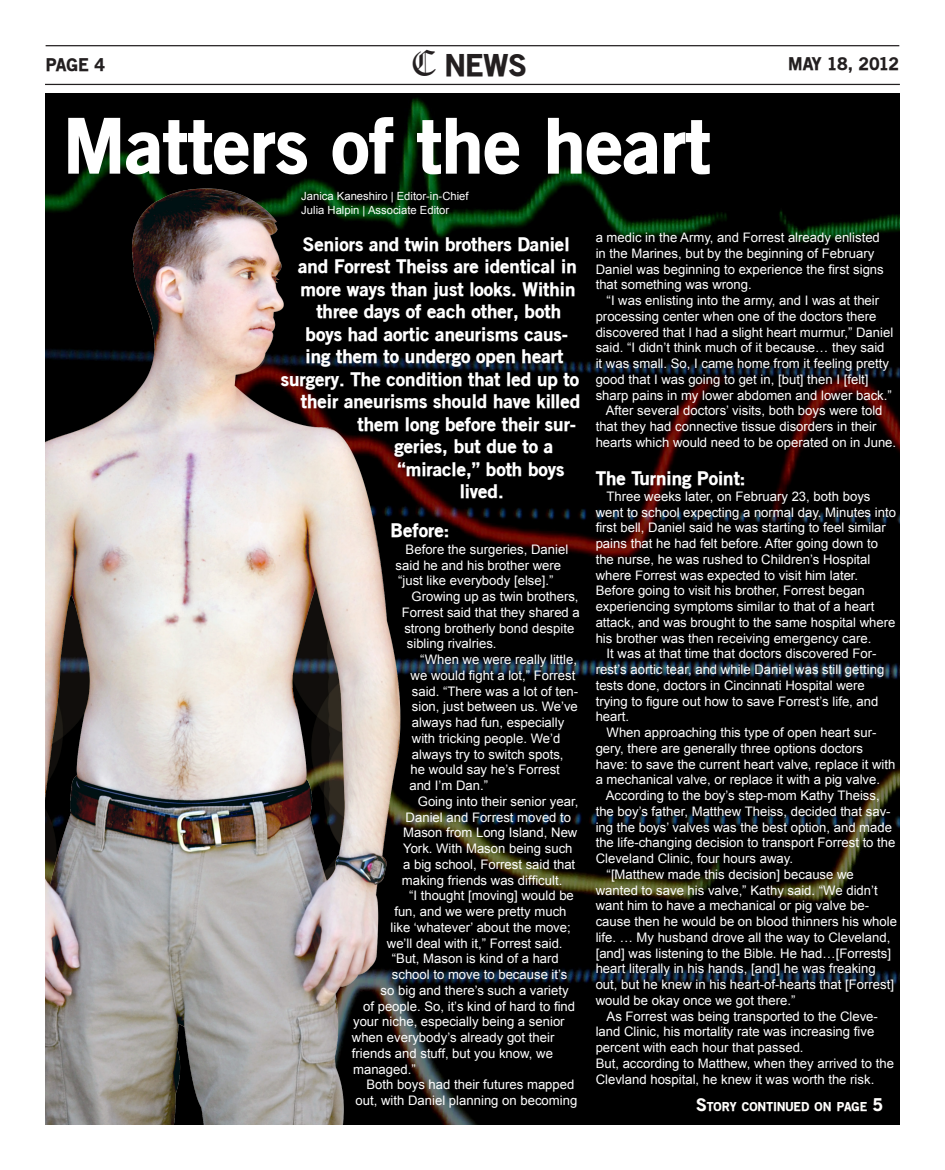
<style>
.page{position:relative;width:945px;height:1170px;background:#fff}
.page>*{position:absolute;margin:0;border:0;box-sizing:border-box;transform-origin:0 0}
.t1{font:900 75px "Old Sans";color:#fff}
.t2{font:900 30px "Old Sans";color:#231f20}
.t3{font:900 18.75px/22.5px "Old Sans";color:#fff;text-align:center}
.t4{font:900 17.5px "Old Sans";letter-spacing:-.025em;color:#231f20}
.t5{font:13.12px/15.8px "Arial";color:#fff}
.t6{font:900 12.25px "Old Sans";color:#fffefc}
.t7{font:11.25px "Arial";color:#fff}
.s1{font-family:"Old English Text";font-weight:400;font-size:35px}
.s2{font-size:17.5px}
</style>
<div class="page">
<hr style="left:46px;top:45px;width:853px;height:1px;background:#231f20">
<hr style="left:45px;top:84px;width:855px;height:1px;background:#231f20">
<img style="left:46px;top:94px;width:854px;height:1031px">
<img style="left:45px;top:174px;width:366px;height:951px">
<p class="t4" style="left:46px;top:54px;width:61px">PAGE 4</p>
<p class="t2" style="left:411px;top:47px;width:118px"><span class="s1">C</span> NEWS</p>
<p class="t4" style="left:788px;top:53px;width:113px">MAY 18, 2012</p>
<p class="t1" style="left:63px;top:99px;width:649px">Matters of the heart</p>
<p class="t7" style="left:301px;top:189px;width:169px">Janica Kaneshiro | Editor-in-Chief</p>
<p class="t7" style="left:301px;top:202px;width:149px">Julia Halpin | Associate Editor</p>
<p class="t3" style="left:303px;top:233px;width:268px">Seniors and twin brothers Daniel</p>
<p class="t3" style="left:298px;top:255px;width:280px">and Forrest Theiss are identical in</p>
<p class="t3" style="left:301px;top:278px;width:276px">more ways than just looks. Within</p>
<p class="t3" style="left:316px;top:300px;width:246px">three days of each other, both</p>
<p class="t3" style="left:306px;top:323px;width:264px">boys had aortic aneurisms caus-</p>
<p class="t3" style="left:305px;top:345px;width:259px">ing them to undergo open heart</p>
<p class="t3" style="left:281px;top:368px;width:300px">surgery. The condition that led up to</p>
<p class="t3" style="left:301px;top:390px;width:281px">their aneurisms should have killed</p>
<p class="t3" style="left:358px;top:413px;width:220px">them long before their sur-</p>
<p class="t3" style="left:394px;top:435px;width:160px">geries, but due to a</p>
<p class="t3" style="left:397px;top:458px;width:169px">“miracle,” both boys lived.</p>
<p class="t3" style="left:391px;top:519px;width:60px">Before:</p>
<p class="t5" style="left:396px;top:541px;width:174px;text-indent:10px">Before the surgeries, Daniel said he and his brother were “just like everybody [else].”</p>
<p class="t5" style="left:412px;top:589px;width:169px">Growing up as twin brothers,</p>
<p class="t5" style="left:402px;top:604px;width:180px">Forrest said that they shared a</p>
<p class="t5" style="left:404px;top:620px;width:171px">strong brotherly bond despite</p>
<p class="t5" style="left:407px;top:636px;width:91px">sibling rivalries.</p>
<p class="t5" style="left:409px;top:652px;width:170px;text-indent:11px">“When we were really little, we would fight a lot,” Forrest said. “There was a lot of ten&shy;sion, just between us. We’ve always had fun, especially with tricking people. We’d always try to switch spots, he would say he’s Forrest and I’m Dan.”</p>
<p class="t5" style="left:402px;top:793px;width:178px;text-indent:16px">Going into their senior year,<br>Daniel and Forrest moved to<br>Mason from Long Island, New<br>York. With Mason being such a big school, Forrest said that making friends was difficult.</p>
<p class="t5" style="left:409px;top:888px;width:166px">“I thought [moving] would be</p>
<p class="t5" style="left:394px;top:904px;width:174px">fun, and we were pretty much</p>
<p class="t5" style="left:391px;top:919px;width:182px">like ‘whatever’ about the move;</p>
<p class="t5" style="left:387px;top:935px;width:177px">we’ll deal with it,” Forrest said.</p>
<p class="t5" style="left:392px;top:951px;width:169px">“But, Mason is kind of a hard</p>
<p class="t5" style="left:392px;top:967px;width:177px">school to move to because it’s</p>
<p class="t5" style="left:381px;top:982px;width:189px">so big and there’s such a variety</p>
<p class="t5" style="left:363px;top:998px;width:214px">of people. So, it’s kind of hard to find</p>
<p class="t5" style="left:353px;top:1014px;width:213px">your niche, especially being a senior</p>
<p class="t5" style="left:352px;top:1030px;width:204px">when everybody’s already got their</p>
<p class="t5" style="left:352px;top:1045px;width:203px">friends and stuff, but you know, we</p>
<p class="t5" style="left:353px;top:1061px;width:64px">managed.”</p>
<p class="t5" style="left:356px;top:1077px;width:223px;text-align:right">Both boys had their futures mapped out, with Daniel planning on becoming</p>
<p class="t5" style="left:596px;top:230px;width:290px">a medic in the Army, and Forrest already enlisted in the Marines, but by the beginning of February Daniel was beginning to experience the first signs that something was wrong.</p>
<p class="t5" style="left:596px;top:293px;width:299px;text-indent:11px">“I was enlisting into the army, and I was at their processing center when one of the doctors there discovered that I had a slight heart murmur,” Daniel said. “I didn’t think much of it because… they said it was small. So, I came home from it feeling pretty good that I was going to get in, [but] then I [felt] sharp pains in my lower abdomen and lower back.”</p>
<p class="t5" style="left:596px;top:403px;width:302px;text-indent:10px">After several doctors’ visits, both boys were told that they had connective tissue disorders in their hearts which would need to be operated on in June.</p>
<p class="t3" style="left:596px;top:467px;width:151px">The Turning Point:</p>
<p class="t5" style="left:596px;top:488px;width:302px;text-indent:11px">Three weeks later, on February 23, both boys went to school expecting a normal day. Minutes into first bell, Daniel said he was starting to feel similar pains that he had felt before. After going down to the nurse, he was rushed to Children’s Hospital where Forrest was expected to visit him later.</p>
<p class="t5" style="left:596px;top:583px;width:301px">Before going to visit his brother, Forrest began experiencing symptoms similar to that of a heart attack, and was brought to the same hospital where his brother was then receiving emergency care.</p>
<p class="t5" style="left:596px;top:646px;width:290px;text-indent:11px">It was at that time that doctors discovered For&shy;rest’s aortic tear, and while Daniel was still getting tests done, doctors in Cincinnati Hospital were trying to figure out how to save Forrest’s life, and heart.</p>
<p class="t5" style="left:596px;top:725px;width:301px;text-indent:11px">When approaching this type of open heart sur&shy;gery, there are generally three options doctors have: to save the current heart valve, replace it with a mechanical valve, or replace it with a pig valve.</p>
<p class="t5" style="left:596px;top:788px;width:301px;text-indent:10px">According to the boy’s step-mom Kathy Theiss, the boy’s father, Matthew Theiss, decided that sav&shy;ing the boys’ valves was the best option, and made the life-changing decision to transport Forrest to the Cleveland Clinic, four hours away.</p>
<p class="t5" style="left:596px;top:866px;width:303px;text-indent:11px">“[Matthew made this decision] because we wanted to save his valve,” Kathy said. “We didn’t want him to have a mechanical or pig valve be&shy;cause then he would be on blood thinners his whole life. … My husband drove all the way to Cleveland, [and] was listening to the Bible. He had…[Forrests] heart literally in his hands, [and] he was freaking out, but he knew in his heart-of-hearts that [Forrest] would be okay once we got there.”</p>
<p class="t5" style="left:596px;top:1008px;width:284px;text-indent:11px">As Forrest was being transported to the Cleve&shy;land Clinic, his mortality rate was increasing five percent with each hour that passed.</p>
<p class="t5" style="left:596px;top:1055px;width:300px;line-height:16.5px">But, according to Matthew, when they arrived to the<br>Clevland hospital, he knew it was worth the risk.</p>
<p class="t6" style="left:696px;top:1098px;width:189px"><span class="s2">S</span>TORY CONTINUED ON PAGE <span class="s2">5</span></p>
</div>
